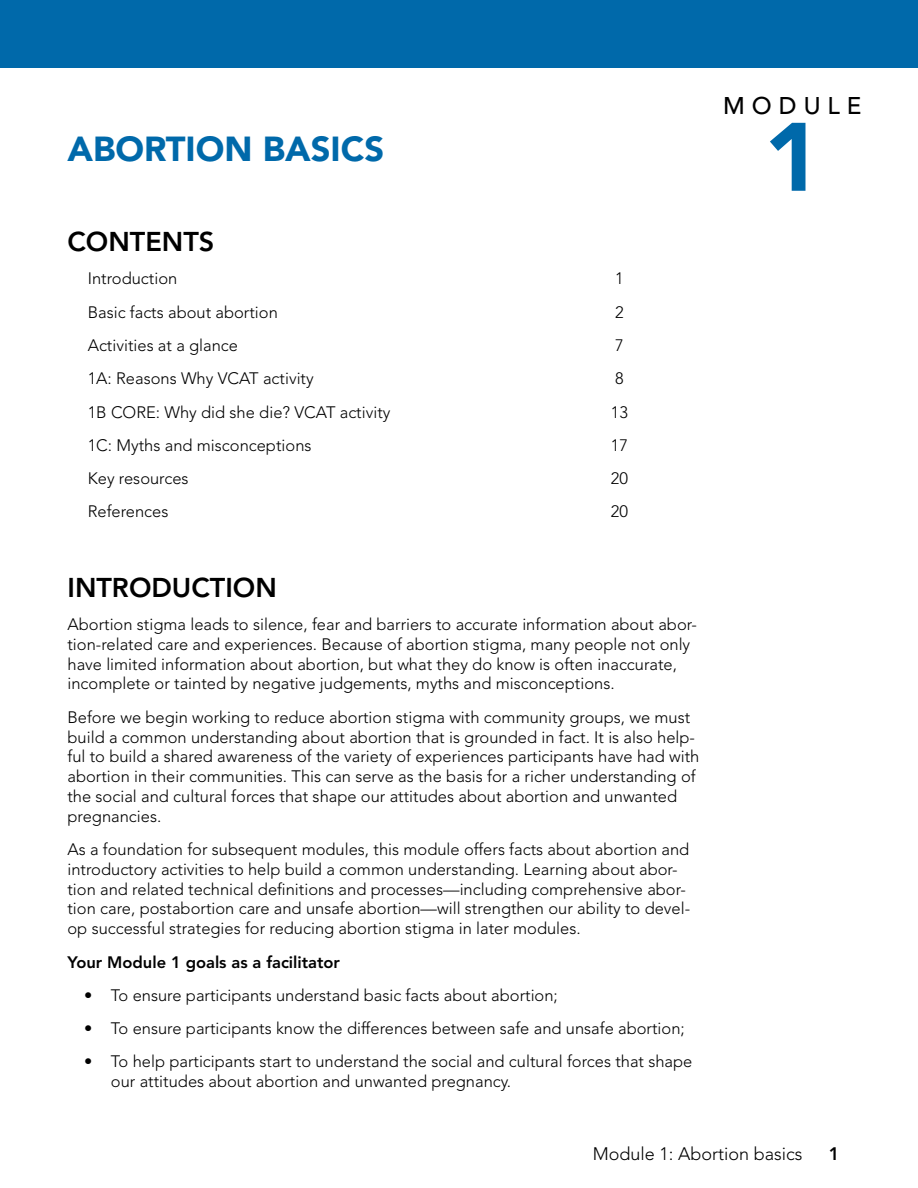
<style>
.page{position:relative;width:918px;height:1188px;background:#fff}
.page>*{position:absolute;margin:0;border:0;box-sizing:border-box;transform-origin:0 0}
.t1{font:900 96px "Avenir LT Std";color:#0069aa}
.t2{font:900 34.5px "Avenir LT Std";color:#0069aa}
.t3{font:800 27px "Avenir LT Std";color:#000}
.t4{font:500 24px "Avenir LT Std";letter-spacing:.29em;color:#000}
.t5{font:300 18px "Avenir LT Std";color:#000}
.t6{font:800 18px "Avenir LT Std";color:#000}
.t7{font:300 16.5px/19.8px "Avenir LT Std";color:#000}
.t8{font:800 16.5px "Avenir LT Std";color:#000}
</style>
<div class="page">
<div style="left:0;top:0;width:918px;height:68px;background:#0069aa"></div>
<h2 class="t2" style="left:68px;top:129px;width:318px">ABORTION BASICS</h2>
<h3 class="t3" style="left:68px;top:226px;width:148px">CONTENTS</h3>
<p class="t7" style="left:88px;top:269px;width:91px">Introduction</p>
<p class="t7" style="left:615px;top:269px;width:10px">1</p>
<p class="t7" style="left:88px;top:302px;width:192px">Basic facts about abortion</p>
<p class="t7" style="left:615px;top:302px;width:10px">2</p>
<p class="t7" style="left:88px;top:335px;width:152px">Activities at a glance</p>
<p class="t7" style="left:615px;top:335px;width:10px">7</p>
<p class="t7" style="left:88px;top:369px;width:228px">1A: Reasons Why VCAT activity</p>
<p class="t7" style="left:615px;top:369px;width:10px">8</p>
<p class="t7" style="left:88px;top:402px;width:304px">1B CORE: Why did she die? VCAT activity</p>
<p class="t7" style="left:611px;top:402px;width:19px">13</p>
<p class="t7" style="left:88px;top:435px;width:225px">1C: Myths and misconceptions</p>
<p class="t7" style="left:611px;top:435px;width:19px">17</p>
<p class="t7" style="left:88px;top:469px;width:102px">Key resources</p>
<p class="t7" style="left:611px;top:469px;width:19px">20</p>
<p class="t7" style="left:88px;top:502px;width:82px">References</p>
<p class="t7" style="left:611px;top:502px;width:19px">20</p>
<h3 class="t3" style="left:68px;top:571px;width:211px">INTRODUCTION</h3>
<p class="t7" style="left:68px;top:614px;width:631px">Abortion stigma leads to silence, fear and barriers to accurate information about abor&shy;tion-related care and experiences. Because of abortion stigma, many people not only have limited information about abortion, but what they do know is often inaccurate, incomplete or tainted by negative judgements, myths and misconceptions.</p>
<p class="t7" style="left:68px;top:707px;width:633px">Before we begin working to reduce abortion stigma with community groups, we must build a common understanding about abortion that is grounded in fact. It is also help&shy;ful to build a shared awareness of the variety of experiences participants have had with abortion in their communities. This can serve as the basis for a richer understanding of the social and cultural forces that shape our attitudes about abortion and unwanted pregnancies.</p>
<p class="t7" style="left:68px;top:839px;width:624px">As a foundation for subsequent modules, this module offers facts about abortion and introductory activities to help build a common understanding. Learning about abor&shy;tion and related technical definitions and processes—including comprehensive abor&shy;tion care, postabortion care and unsafe abortion—will strengthen our ability to devel&shy;op successful strategies for reducing abortion stigma in later modules.</p>
<p class="t8" style="left:68px;top:952px;width:274px">Your Module 1 goals as a facilitator</p>
<p class="t7" style="left:84px;top:985px;width:475px">• To ensure participants understand basic facts about abortion;</p>
<p class="t7" style="left:84px;top:1019px;width:602px">• To ensure participants know the differences between safe and unsafe abortion;</p>
<p class="t7" style="left:111px;top:1052px;width:583px;text-indent:-27px">• To help participants start to understand the social and cultural forces that shape our attitudes about abortion and unwanted pregnancy.</p>
<h3 class="t4" style="left:723px;top:92px;width:140px">MODULE</h3>
<h1 class="t1" style="left:764px;top:99px;width:58px">1</h1>
<p class="t5" style="left:593px;top:1143px;width:211px">Module 1: Abortion basics</p>
<p class="t6" style="left:829px;top:1143px;width:12px">1</p>
</div>
